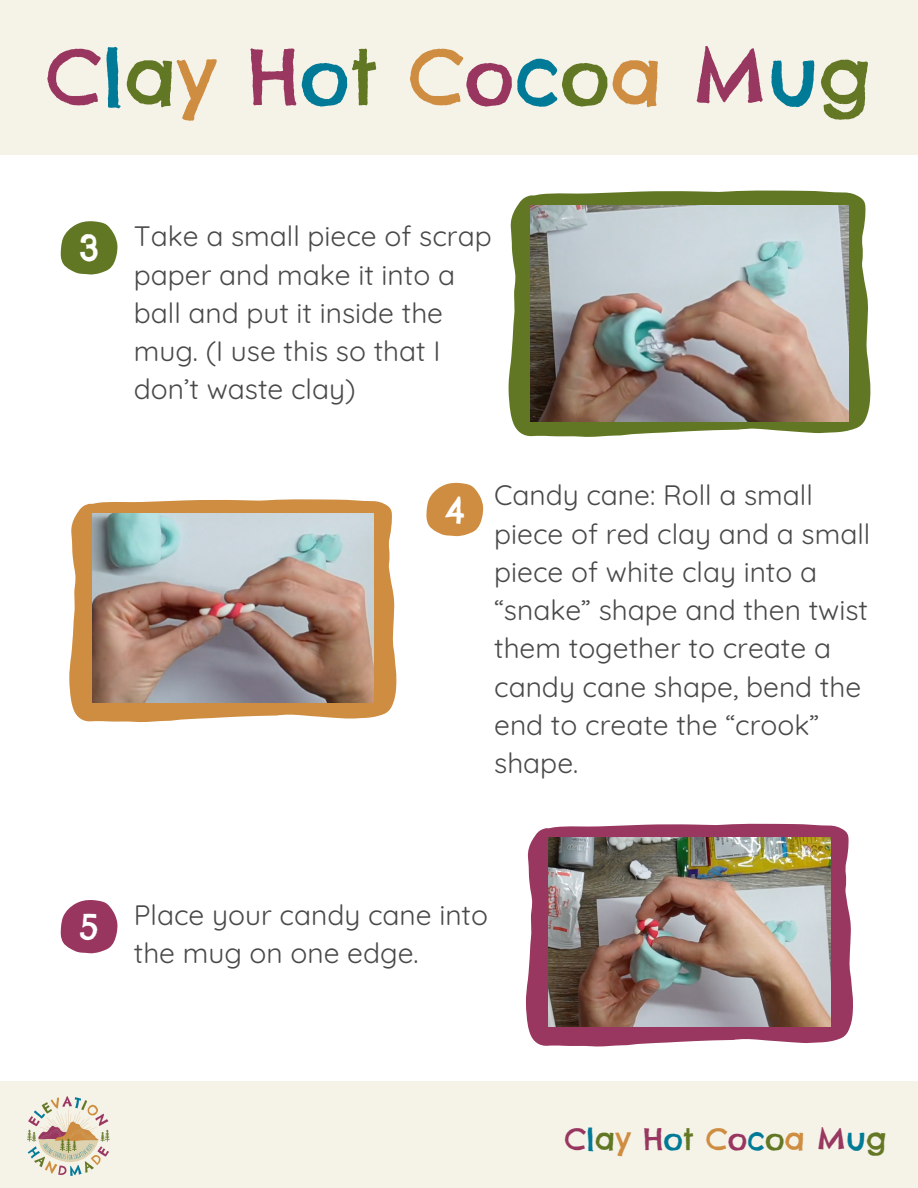
<style>
.page{position:relative;width:918px;height:1188px;background:#fff}
.page>*{position:absolute;margin:0;border:0;box-sizing:border-box;transform-origin:0 0}
.t1{font:76.8px "Chelsea Market";color:#007a97}
.t2{font:35.4px "Chelsea Market";color:#fff}
.t3{font:30px "Chelsea Market";color:#007a97}
.t4{font:28.05px/38.2px "Quicksand";color:#494949}
.s1{color:#98365f}
.s2{color:#627723}
.s3{color:#ce8d40}
.s4{color:#993760}
.s5{color:#983860}
.s6{color:#007b97}
.s7{color:#637724}
</style>
<div class="page">
<div style="left:0;top:1082px;width:918px;height:106px;background:#f5f2e8"></div>
<img style="left:27px;top:1096px;width:83px;height:80px">
<svg style="left:61px;top:221px;width:57px;height:54px"></svg>
<svg style="left:508px;top:190px;width:363px;height:247px;fill:#627723"></svg>
<svg style="left:426px;top:483px;width:57px;height:53px"></svg>
<svg style="left:69px;top:499px;width:328px;height:224px;fill:#ce8d40"></svg>
<img style="left:92px;top:513px;width:282px;height:189px">
<svg style="left:61px;top:900px;width:57px;height:53px"></svg>
<svg style="left:526px;top:823px;width:327px;height:224px;fill:#993760"></svg>
<img style="left:549px;top:838px;width:281px;height:189px">
<div style="left:0;top:0;width:918px;height:155px;background:#f5f2e8"></div>
<img style="left:530px;top:206px;width:319px;height:216px">
<p class="t1" style="left:47px;top:28px;width:825px"><span class="s1">C</span>l<span class="s2">a</span><span class="s3">y</span> <span class="s4">H</span>o<span class="s2">t</span> <span class="s3">C</span><span class="s1">o</span>c<span class="s2">o</span><span class="s3">a</span> <span class="s5">M</span><span class="s6">u</span><span class="s7">g</span></p>
<p class="t2" style="left:79px;top:225px;width:22px">3</p>
<p class="t4" style="left:134px;top:217px;width:359px">Take a small piece of scrap paper and make it into a ball and put it inside the mug. (I use this so that I don’t waste clay)</p>
<p class="t2" style="left:445px;top:487px;width:22px">4</p>
<p class="t4" style="left:494px;top:476px;width:378px">Candy cane: Roll a small piece of red clay and a small piece of white clay into a “snake” shape and then twist them together to create a candy cane shape, bend the end to create the “crook” shape.</p>
<p class="t2" style="left:79px;top:904px;width:21px">5</p>
<p class="t4" style="left:134px;top:895px;width:356px">Place your candy cane into the mug on one edge.</p>
<p class="t3" style="left:565px;top:1120px;width:323px"><span class="s1">C</span>l<span class="s2">a</span><span class="s3">y</span> <span class="s4">H</span>o<span class="s2">t</span> <span class="s3">C</span><span class="s1">o</span>c<span class="s2">o</span><span class="s3">a</span> <span class="s5">M</span><span class="s6">u</span><span class="s7">g</span></p>
</div>
